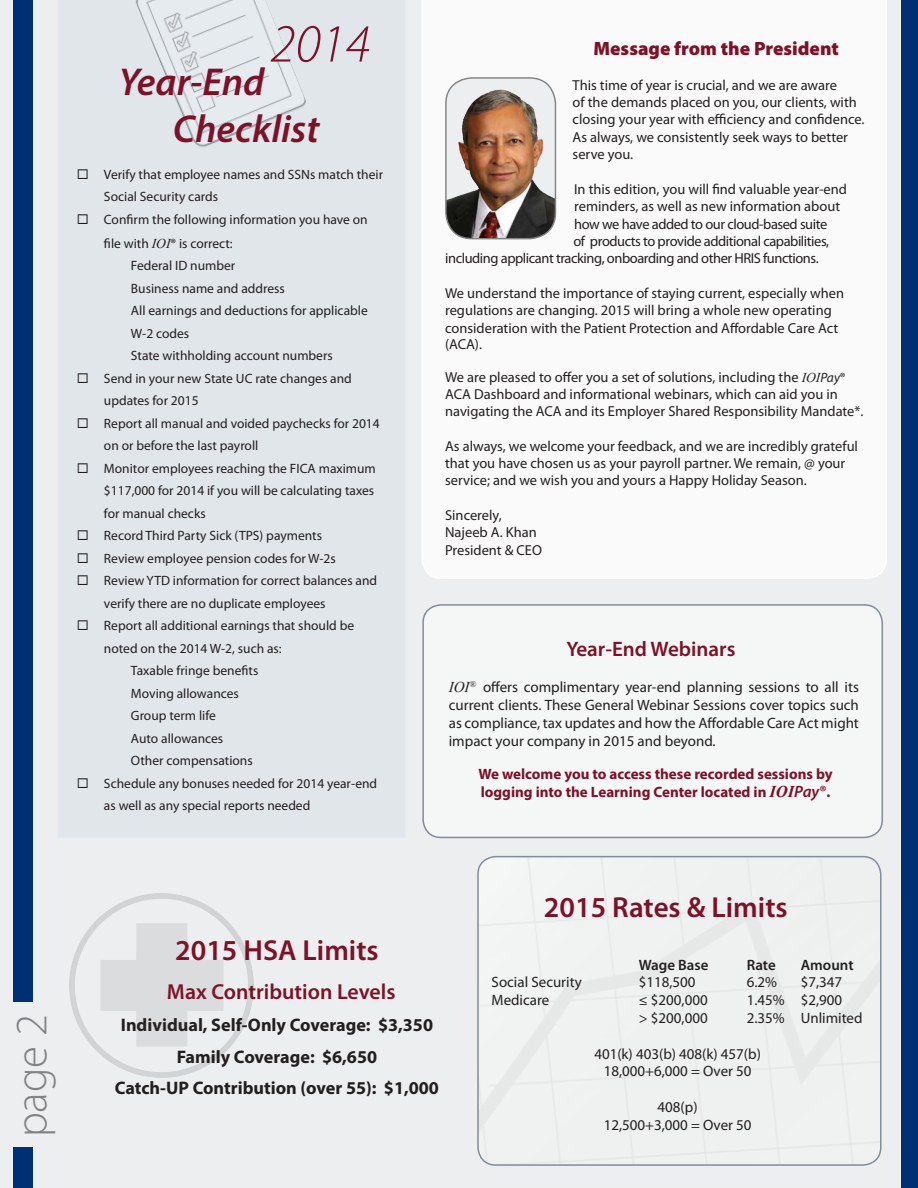
<style>
.page{position:relative;width:918px;height:1188px;background:#fff}
.page>*{position:absolute;margin:0;border:0;box-sizing:border-box;transform-origin:0 0}
.t1{font:italic 300 54px "Myriad Pro";color:#7c1128}
.t2{font:300 45px "Myriad Pro";color:#838386}
.t3{font:italic 600 39px/46.8px "Myriad Pro";color:#7c1128}
.t4{font:600 29.1px "Myriad Pro";color:#7c1128}
.t5{font:600 21.75px "Myriad Pro";color:#7c1128}
.t6{font:600 21px "Myriad Pro";color:#7c1128}
.t7{font:900 19.35px "Myriad Pro";color:#7c1128}
.t8{font:700 18.15px/31.5px "Myriad Pro";color:#231f20;text-align:center}
.t9{font:15px/18px "Myriad Pro";color:#231f20;text-align:center}
.t10{font:700 15px/18px "Myriad Pro";color:#7c1128}
.t11{font:600 15px "Myriad Pro";color:#231f20}
.t12{font:14.4px/17.4px "Myriad Pro";color:#231f20}
.t13{font:14.4px "Myriad Pro";letter-spacing:-.03em;color:#231f20}
.t14{font:13.5px/22.5px "Myriad Pro";color:#231f20}
.s1{font-family:"Times New Roman";font-style:italic}
.s2{font-family:"Times New Roman";font-style:italic;font-size:13.5px}
.s3{font-style:italic;font-size:13.5px}
.s4{font-size:13.5px}
.s5{font-family:"Times New Roman";font-style:italic;font-size:16.5px}
.s6{font-weight:600;font-style:italic;font-size:16.5px}
.s7{font-weight:600;font-size:16.5px}
</style>
<div class="page">
<div style="left:901px;top:0;width:17px;height:1188px;background:#002f73"></div>
<div style="left:0;top:0;width:901px;height:1188px;background:#edeeef"></div>
<div style="left:423px;top:605px;width:459px;height:232px;background:#f5f6f6;border-radius:18px"></div>
<div style="left:422px;top:604px;width:461px;height:234px;border:2px solid #818d9a;border-radius:18px"></div>
<div style="left:13px;top:0;width:20px;height:1002px;background:#002f73"></div>
<div style="left:59px;top:0;width:346px;height:837px;background:#e1e6ea"></div>
<div style="left:14px;top:1148px;width:19px;height:40px;background:#002f73"></div>
<div style="left:422px;top:0;width:465px;height:579px;background:#fafafa"></div>
<img style="left:446px;top:78px;width:109px;height:161px">
<div style="left:445px;top:77px;width:111px;height:162px;border:1px solid #838386;border-radius:26px"></div>
<div style="left:477px;top:856px;width:405px;height:310px;border:2px solid #818d9a;border-radius:18px"></div>
<img style="left:70px;top:894px;width:183px;height:184px">
<p class="t1" style="left:271px;top:15px;width:101px">2014</p>
<p class="t3" style="left:173px;top:58px;width:148px;text-indent:-54px">Year-End<br>Checklist</p>
<p class="t14" style="left:104px;top:163px;width:281px;text-indent:-27px">◻ Verify that employee names and SSNs match their<br>Social Security cards</p>
<p class="t14" style="left:104px;top:208px;width:265px;line-height:24px;text-indent:-27px">◻ Confirm the following information you have on file with <span class="s1">IOI</span>® is correct:</p>
<p class="t14" style="left:131px;top:255px;width:238px">Federal ID number<br>Business name and address<br>All earnings and deductions for applicable<br>W-2 codes<br>State withholding account numbers</p>
<p class="t14" style="left:104px;top:367px;width:249px;text-indent:-27px">◻ Send in your new State UC rate changes and updates for 2015</p>
<p class="t14" style="left:104px;top:412px;width:277px;text-indent:-27px">◻ Report all manual and voided paychecks for 2014 on or before the last payroll</p>
<p class="t14" style="left:104px;top:457px;width:273px;text-indent:-27px">◻ Monitor employees reaching the FICA maximum $117,000 for 2014 if you will be calculating taxes for manual checks</p>
<p class="t14" style="left:77px;top:525px;width:247px">◻ Record Third Party Sick (TPS) payments</p>
<p class="t14" style="left:77px;top:547px;width:260px">◻ Review employee pension codes for W-2s</p>
<p class="t14" style="left:104px;top:570px;width:275px;text-indent:-27px">◻ Review YTD information for correct balances and verify there are no duplicate employees</p>
<p class="t14" style="left:77px;top:615px;width:279px">◻ Report all additional earnings that should be</p>
<p class="t14" style="left:104px;top:637px;width:179px">noted on the 2014 W-2, such as:</p>
<p class="t14" style="left:131px;top:660px;width:129px">Taxable fringe benefits</p>
<p class="t14" style="left:131px;top:682px;width:109px">Moving allowances</p>
<p class="t14" style="left:131px;top:705px;width:87px">Group term life</p>
<p class="t14" style="left:131px;top:727px;width:94px">Auto allowances</p>
<p class="t14" style="left:131px;top:750px;width:123px">Other compensations</p>
<p class="t14" style="left:104px;top:772px;width:275px;text-indent:-27px">◻ Schedule any bonuses needed for 2014 year-end as well as any special reports needed</p>
<p class="t7" style="left:594px;top:37px;width:247px">Message from the President</p>
<p class="t12" style="left:573px;top:76px;width:293px">This time of year is crucial, and we are aware<br>of the demands placed on you, our clients, with closing your year with efficiency and confidence.<br>As always, we consistently seek ways to better serve you.</p>
<p class="t12" style="left:574px;top:181px;width:274px">In this edition, you will find valuable year-end</p>
<p class="t12" style="left:574px;top:198px;width:268px">reminders, as well as new information about</p>
<p class="t13" style="left:574px;top:216px;width:255px">how we have added to our cloud-based suite</p>
<p class="t13" style="left:573px;top:233px;width:257px">of products to provide additional capabilities,</p>
<p class="t13" style="left:445px;top:251px;width:375px">including applicant tracking, onboarding and other HRIS functions.</p>
<p class="t12" style="left:445px;top:285px;width:400px">We understand the importance of staying current, especially when regulations are changing. 2015 will bring a whole new operating consideration with the Patient Protection and Affordable Care Act (ACA).</p>
<p class="t12" style="left:445px;top:369px;width:420px;line-height:17px">We are pleased to offer you a set of solutions, including the <span class="s2">IOI</span><span class="s3">Pay</span><span class="s4">®<br></span>ACA Dashboard and informational webinars, which can aid you in navigating the ACA and its Employer Shared Responsibility Mandate*.</p>
<p class="t12" style="left:445px;top:437px;width:414px">As always, we welcome your feedback, and we are incredibly grateful that you have chosen us as your payroll partner. We remain, @ your service; and we wish you and yours a Happy Holiday Season.</p>
<p class="t12" style="left:445px;top:507px;width:98px">Sincerely,<br>Najeeb A. Khan<br>President &amp; CEO</p>
<p class="t6" style="left:566px;top:637px;width:171px">Year-End Webinars</p>
<p class="t9" style="left:449px;top:678px;width:412px;text-align:justify"><span class="s1">IOI</span><sup>®</sup> offers complimentary year-end planning sessions to all its current clients. These General Webinar Sessions cover topics such as compliance, tax updates and how the Affordable Care Act might impact your company in 2015 and beyond.</p>
<p class="t10" style="left:478px;top:765px;width:356px">We welcome you to access these recorded sessions by logging into the Learning Center located in <span class="s5">IOI</span><span class="s6">Pay</span><span class="s7">®</span>.</p>
<p class="t2" style="left:7px;top:1137px;width:125px;rotate:-90deg">page 2</p>
<p class="t4" style="left:175px;top:934px;width:205px">2015 HSA Limits</p>
<p class="t5" style="left:167px;top:980px;width:230px">Max Contribution Levels</p>
<p class="t8" style="left:115px;top:1009px;width:326px">Individual, Self-Only Coverage: $3,350<br>Family Coverage: $6,650<br>Catch-UP Contribution (over 55): $1,000</p>
<p class="t4" style="left:544px;top:891px;width:245px">2015 Rates &amp; Limits</p>
<p class="t11" style="left:639px;top:956px;width:71px">Wage Base</p>
<p class="t11" style="left:747px;top:956px;width:31px">Rate</p>
<p class="t11" style="left:801px;top:956px;width:54px">Amount</p>
<p class="t9" style="left:492px;top:974px;width:92px">Social Security</p>
<p class="t9" style="left:639px;top:974px;width:58px">$118,500</p>
<p class="t9" style="left:747px;top:974px;width:32px">6.2%</p>
<p class="t9" style="left:801px;top:974px;width:43px">$7,347</p>
<p class="t9" style="left:492px;top:992px;width:59px">Medicare</p>
<p class="t9" style="left:639px;top:992px;width:70px">≤ $200,000</p>
<p class="t9" style="left:747px;top:992px;width:97px">1.45% $2,900</p>
<p class="t9" style="left:639px;top:1009px;width:70px">&gt; $200,000</p>
<p class="t9" style="left:747px;top:1009px;width:117px">2.35% Unlimited</p>
<p class="t9" style="left:594px;top:1045px;width:168px">401(k) 403(b) 408(k) 457(b)<br>18,000+6,000 = Over 50</p>
<p class="t9" style="left:604px;top:1098px;width:149px">408(p)<br>12,500+3,000 = Over 50</p>
</div>
